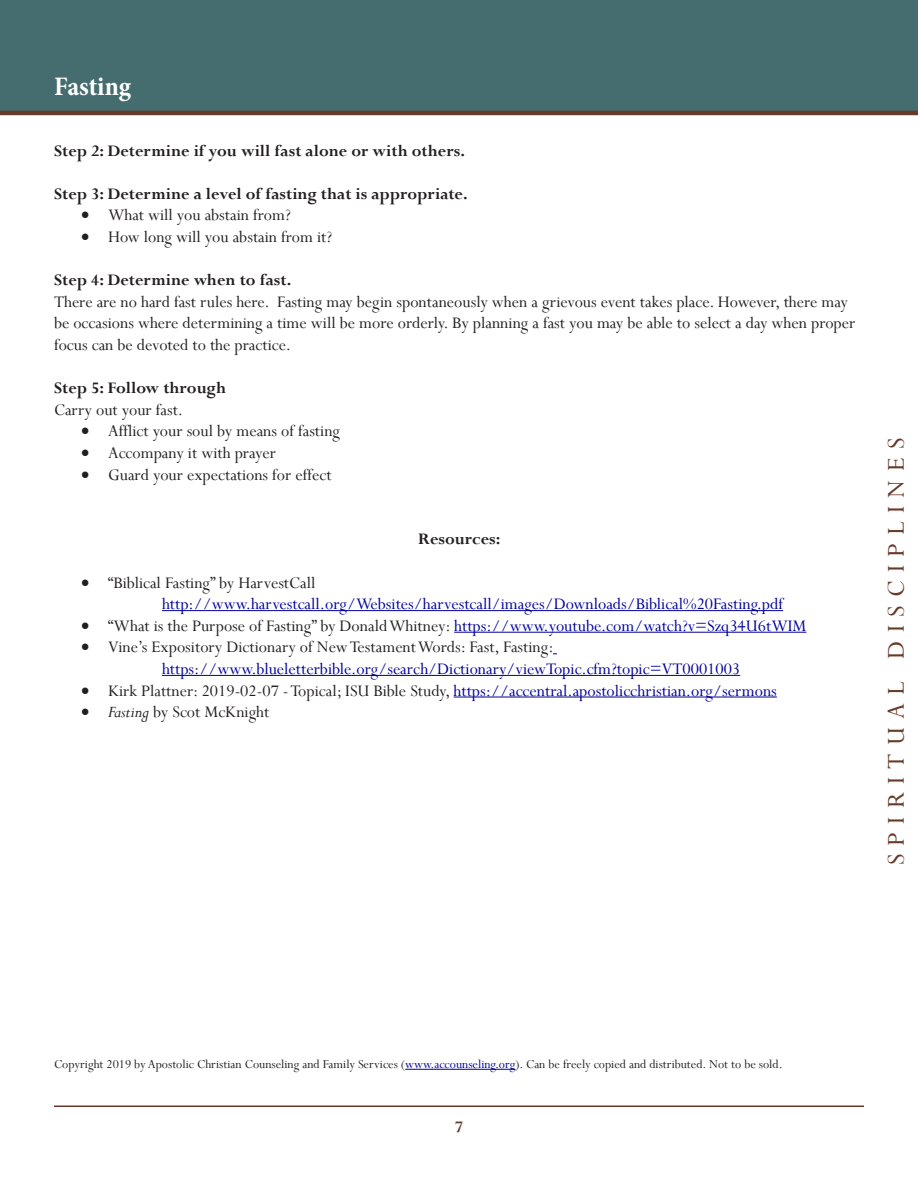
<style>
.page{position:relative;width:918px;height:1188px;background:#fff}
.page>*{position:absolute;margin:0;border:0;box-sizing:border-box;transform-origin:0 0}
.Headers__I__II__III{font:27px "Perpetua";letter-spacing:.31em;color:#683a2a}
.t1{font:700 condensed 27px "Minion Pro";letter-spacing:-.005em;color:#fff}
.Main_Body{font:18px/21.6px "Perpetua";color:#231f20}
.Main_Body-2{font:18px "Perpetua";color:#009}
.Main_Body-3{font:700 18px "Perpetua";color:#231f20}
.t2{font:700 18px "Perpetua";color:#683a2a}
.Main_Body-4{font:13.5px "Perpetua";color:#231f20}
.s1{color:#009}
.s2{color:#231f20}
.s3{font-style:italic}
</style>
<div class="page">
<div style="left:0;top:0;width:918px;height:113px;background:#456d70"></div>
<hr style="left:54px;top:1106px;width:810px;height:1px;background:#683a2a">
<hr style="left:0;top:111px;width:918px;height:4px;background:#683a2a">
<hr style="left:162px;top:610px;width:621px;height:1px;background:#009">
<hr style="left:454px;top:632px;width:352px;height:1px;background:#009">
<hr style="left:162px;top:675px;width:578px;height:1px;background:#009">
<hr style="left:454px;top:697px;width:323px;height:1px;background:#009">
<hr style="left:405px;top:1069px;width:110px;height:1px;background:#009">
<h1 class="t1" style="left:54px;top:68px;width:79px">Fasting</h1>
<p class="Main_Body-3" style="left:54px;top:139px;width:413px">Step 2: Determine if you will fast alone or with others.</p>
<p class="Main_Body-3" style="left:54px;top:182px;width:415px">Step 3: Determine a level of fasting that is appropriate.</p>
<p class="Main_Body" style="left:81px;top:204px;width:211px">• What will you abstain from?</p>
<p class="Main_Body" style="left:81px;top:226px;width:253px">• How long will you abstain from it?</p>
<p class="Main_Body-3" style="left:54px;top:269px;width:239px">Step 4: Determine when to fast.</p>
<p class="Main_Body" style="left:54px;top:291px;width:803px">There are no hard fast rules here. Fasting may begin spontaneously when a grievous event takes place. However, there may be occasions where determining a time will be more orderly. By planning a fast you may be able to select a day when proper focus can be devoted to the practice.</p>
<p class="Main_Body-3" style="left:54px;top:377px;width:174px">Step 5: Follow through</p>
<p class="Main_Body" style="left:54px;top:399px;width:131px">Carry out your fast.</p>
<p class="Main_Body" style="left:81px;top:420px;width:261px">• Afflict your soul by means of fasting</p>
<p class="Main_Body" style="left:81px;top:442px;width:196px">• Accompany it with prayer</p>
<p class="Main_Body" style="left:81px;top:463px;width:252px">• Guard your expectations for effect</p>
<p class="Main_Body-3" style="left:418px;top:528px;width:84px">Resources:</p>
<p class="Main_Body" style="left:81px;top:571px;width:236px">• “Biblical Fasting” by HarvestCall</p>
<p class="Main_Body-2" style="left:162px;top:593px;width:623px">http://www.harvestcall.org/Websites/harvestcall/images/Downloads/Biblical%20Fasting.pdf</p>
<p class="Main_Body" style="left:81px;top:615px;width:727px">• “What is the Purpose of Fasting” by Donald Whitney: <span class="s1">https://www.youtube.com/watch?v=Szq34U6tWIM</span></p>
<p class="Main_Body" style="left:81px;top:636px;width:474px">• Vine’s Expository Dictionary of New Testament Words: Fast, Fasting:</p>
<p class="Main_Body-2" style="left:162px;top:658px;width:580px">https://www.blueletterbible.org/search/Dictionary/viewTopic.cfm?topic=VT0001003</p>
<p class="Main_Body-2" style="left:81px;top:679px;width:697px"><span class="s2">• Kirk Plattner: 2019-02-07 - Topical; ISU Bible Study,</span> https://accentral.apostolicchristian.org/sermons</p>
<p class="Main_Body" style="left:81px;top:701px;width:190px">• <span class="s3">Fasting</span> by Scot McKnight</p>
<p class="Headers__I__II__III" style="left:879px;top:865px;width:429px;rotate:-90deg">SPIRITUAL DISCIPLINES</p>
<p class="Main_Body-4" style="left:54px;top:1056px;width:730px">Copyright 2019 by Apostolic Christian Counseling and Family Services (<span class="s1">www.accounseling.org</span>). Can be freely copied and distributed. Not to be sold.</p>
<p class="t2" style="left:455px;top:1116px;width:10px">7</p>
</div>
